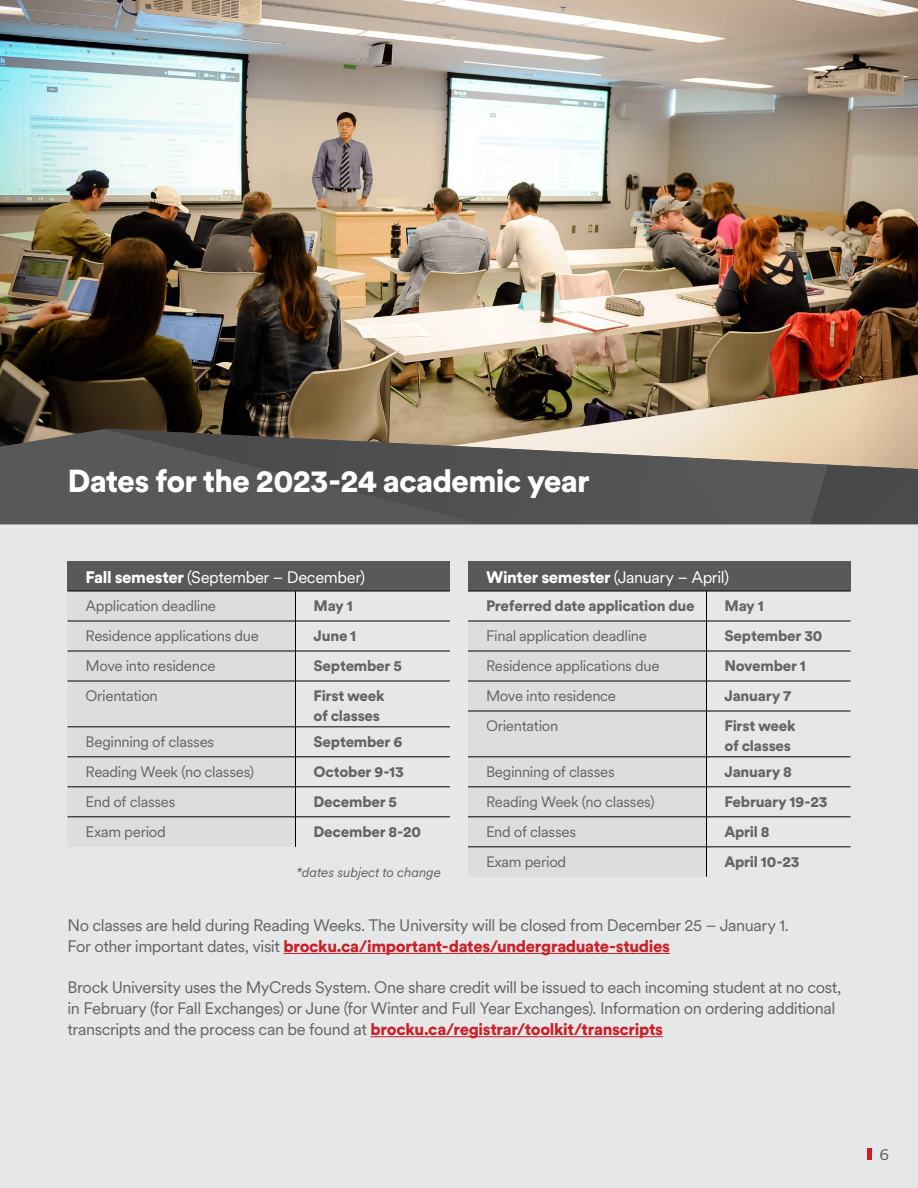
<style>
.page{position:relative;width:918px;height:1188px;background:#fff}
.page>*{position:absolute;margin:0;border:0;box-sizing:border-box;transform-origin:0 0}
.t1{font:900 31.5px "Circular XX";letter-spacing:-.03em;color:#fff}
.t2{font:16.5px/21px "Circular XX";letter-spacing:-.025em;color:#636466}
.t3{font:16.5px "Circular XX";letter-spacing:-.025em;color:#fff}
.t4{font:15px "Circular XX";letter-spacing:-.02em;color:#636466}
.t5{font:900 15px/19.5px "Circular XX";letter-spacing:-.015em;color:#636466}
.t6{font:italic 13.5px "Circular XX";letter-spacing:-.01em;color:#636466}
.s1{font-weight:900}
.s2{font-weight:900;color:#cb2027}
</style>
<div class="page">
<div style="left:0;top:524px;width:918px;height:664px;background:#e6e7e8"></div>
<hr style="left:283px;top:953px;width:387px;height:1px;background:#cb2027">
<hr style="left:371px;top:1036px;width:292px;height:1px;background:#cb2027">
<div style="left:68px;top:561px;width:382px;height:30px;background:#58595b"></div>
<div style="left:68px;top:620px;width:227px;height:197px;background:#dcddde"></div>
<hr style="left:68px;top:591px;width:228px;height:1px;background:#000">
<hr style="left:296px;top:591px;width:154px;height:1px;background:#000">
<hr style="left:295px;top:591px;width:1px;height:30px;background:#000">
<hr style="left:68px;top:621px;width:228px;height:1px;background:#000">
<hr style="left:296px;top:621px;width:154px;height:1px;background:#000">
<hr style="left:295px;top:621px;width:1px;height:30px;background:#000">
<hr style="left:68px;top:651px;width:228px;height:1px;background:#000">
<hr style="left:296px;top:651px;width:154px;height:1px;background:#000">
<hr style="left:295px;top:651px;width:1px;height:30px;background:#000">
<hr style="left:68px;top:681px;width:228px;height:1px;background:#000">
<hr style="left:296px;top:681px;width:154px;height:1px;background:#000">
<hr style="left:295px;top:681px;width:1px;height:46px;background:#000">
<hr style="left:68px;top:727px;width:228px;height:1px;background:#000">
<hr style="left:296px;top:727px;width:154px;height:1px;background:#000">
<hr style="left:295px;top:727px;width:1px;height:30px;background:#000">
<hr style="left:68px;top:757px;width:228px;height:1px;background:#000">
<hr style="left:296px;top:757px;width:154px;height:1px;background:#000">
<hr style="left:295px;top:757px;width:1px;height:30px;background:#000">
<hr style="left:68px;top:787px;width:228px;height:1px;background:#000">
<hr style="left:296px;top:787px;width:154px;height:1px;background:#000">
<hr style="left:295px;top:787px;width:1px;height:30px;background:#000">
<hr style="left:68px;top:817px;width:228px;height:1px;background:#000">
<hr style="left:296px;top:817px;width:154px;height:1px;background:#000">
<hr style="left:295px;top:817px;width:1px;height:30px;background:#000">
<img style="left:0;top:0;width:918px;height:429px">
<img style="left:0;top:429px;width:918px;height:95px">
<div style="left:867px;top:1148px;width:5px;height:12px;background:#cb2027"></div>
<div style="left:468px;top:561px;width:382px;height:30px;background:#58595b"></div>
<div style="left:468px;top:650px;width:238px;height:197px;background:#dcddde"></div>
<hr style="left:468px;top:591px;width:238px;height:1px;background:#000">
<hr style="left:706px;top:591px;width:144px;height:1px;background:#000">
<hr style="left:706px;top:591px;width:1px;height:30px;background:#000">
<hr style="left:468px;top:621px;width:238px;height:1px;background:#000">
<hr style="left:706px;top:621px;width:144px;height:1px;background:#000">
<hr style="left:706px;top:621px;width:1px;height:30px;background:#000">
<hr style="left:468px;top:651px;width:238px;height:1px;background:#000">
<hr style="left:706px;top:651px;width:144px;height:1px;background:#000">
<hr style="left:706px;top:651px;width:1px;height:30px;background:#000">
<hr style="left:468px;top:681px;width:238px;height:1px;background:#000">
<hr style="left:706px;top:681px;width:144px;height:1px;background:#000">
<hr style="left:706px;top:681px;width:1px;height:30px;background:#000">
<hr style="left:468px;top:711px;width:238px;height:1px;background:#000">
<hr style="left:706px;top:711px;width:144px;height:1px;background:#000">
<hr style="left:706px;top:711px;width:1px;height:46px;background:#000">
<hr style="left:468px;top:757px;width:238px;height:1px;background:#000">
<hr style="left:706px;top:757px;width:144px;height:1px;background:#000">
<hr style="left:706px;top:757px;width:1px;height:30px;background:#000">
<hr style="left:468px;top:787px;width:238px;height:1px;background:#000">
<hr style="left:706px;top:787px;width:144px;height:1px;background:#000">
<hr style="left:706px;top:787px;width:1px;height:30px;background:#000">
<hr style="left:468px;top:817px;width:238px;height:1px;background:#000">
<hr style="left:706px;top:817px;width:144px;height:1px;background:#000">
<hr style="left:706px;top:817px;width:1px;height:30px;background:#000">
<hr style="left:468px;top:847px;width:238px;height:1px;background:#000">
<hr style="left:706px;top:847px;width:144px;height:1px;background:#000">
<hr style="left:706px;top:847px;width:1px;height:30px;background:#000">
<h1 class="t1" style="left:68px;top:459px;width:524px">Dates for the 2023-24 academic year</h1>
<p class="t3" style="left:86px;top:566px;width:281px"><span class="s1">Fall semester</span> (September – December)</p>
<p class="t4" style="left:86px;top:596px;width:132px">Application deadline</p>
<p class="t5" style="left:314px;top:596px;width:41px">May 1</p>
<p class="t4" style="left:86px;top:626px;width:175px">Residence applications due</p>
<p class="t5" style="left:314px;top:626px;width:44px">June 1</p>
<p class="t4" style="left:86px;top:656px;width:132px">Move into residence</p>
<p class="t5" style="left:314px;top:656px;width:90px">September 5</p>
<p class="t4" style="left:86px;top:686px;width:74px">Orientation</p>
<p class="t5" style="left:313px;top:686px;width:73px">First week of classes</p>
<p class="t4" style="left:85px;top:732px;width:130px">Beginning of classes</p>
<p class="t5" style="left:313px;top:732px;width:90px">September 6</p>
<p class="t4" style="left:85px;top:762px;width:170px">Reading Week (no classes)</p>
<p class="t5" style="left:313px;top:762px;width:92px">October 9-13</p>
<p class="t4" style="left:85px;top:792px;width:92px">End of classes</p>
<p class="t5" style="left:313px;top:792px;width:85px">December 5</p>
<p class="t4" style="left:85px;top:822px;width:82px">Exam period</p>
<p class="t5" style="left:313px;top:822px;width:109px">December 8-20</p>
<p class="t6" style="left:296px;top:863px;width:146px">*dates subject to change</p>
<p class="t3" style="left:486px;top:566px;width:245px"><span class="s1">Winter semester</span> (January – April)</p>
<p class="t5" style="left:486px;top:596px;width:210px">Preferred date application due</p>
<p class="t5" style="left:724px;top:596px;width:41px">May 1</p>
<p class="t4" style="left:486px;top:626px;width:162px">Final application deadline</p>
<p class="t5" style="left:724px;top:626px;width:100px">September 30</p>
<p class="t4" style="left:486px;top:656px;width:175px">Residence applications due</p>
<p class="t5" style="left:724px;top:656px;width:83px">November 1</p>
<p class="t4" style="left:486px;top:686px;width:132px">Move into residence</p>
<p class="t5" style="left:724px;top:686px;width:68px">January 7</p>
<p class="t4" style="left:486px;top:716px;width:74px">Orientation</p>
<p class="t5" style="left:724px;top:716px;width:73px">First week of classes</p>
<p class="t4" style="left:486px;top:762px;width:130px">Beginning of classes</p>
<p class="t5" style="left:724px;top:762px;width:69px">January 8</p>
<p class="t4" style="left:486px;top:792px;width:170px">Reading Week (no classes)</p>
<p class="t5" style="left:724px;top:792px;width:105px">February 19-23</p>
<p class="t4" style="left:486px;top:822px;width:92px">End of classes</p>
<p class="t5" style="left:724px;top:822px;width:47px">April 8</p>
<p class="t4" style="left:486px;top:852px;width:82px">Exam period</p>
<p class="t5" style="left:724px;top:852px;width:77px">April 10-23</p>
<p class="t2" style="left:68px;top:914px;width:723px">No classes are held during Reading Weeks. The University will be closed from December 25 – January 1.<br>For other important dates, visit <span class="s2">brocku.ca/important-dates/undergraduate-studies</span></p>
<p class="t2" style="left:68px;top:976px;width:775px">Brock University uses the MyCreds System. One share credit will be issued to each incoming student at no cost, in February (for Fall Exchanges) or June (for Winter and Full Year Exchanges). Information on ordering additional transcripts and the process can be found at <span class="s2">brocku.ca/registrar/toolkit/transcripts</span></p>
<p class="t2" style="left:875px;top:1143px;width:11px">6</p>
<p class="t2" style="left:879px;top:1143px;width:11px">6</p>
</div>
